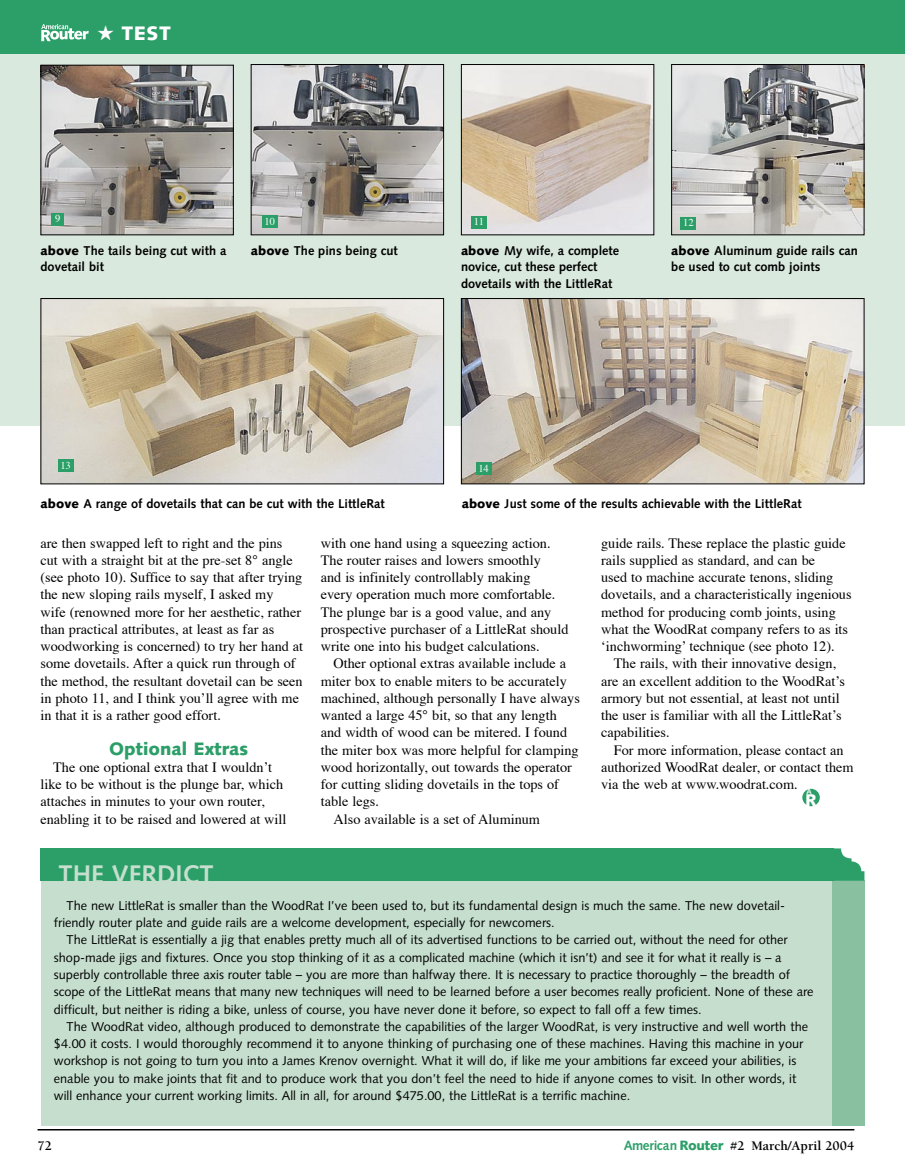
<style>
.page{position:relative;width:905px;height:1175px;background:#fff}
.page>*{position:absolute;margin:0;border:0;box-sizing:border-box;transform-origin:0 0}
.box_heading{font:700 25.5px "Syntax";color:#c6dece}
.t1{font:900 19.5px "Syntax";color:#fff}
.copy_indent{font:900 18px "Syntax";color:#2c9f69}
.t2{font:900 16.95px "Syntax";color:#fff}
.copy_indent-2{font:14.25px/17.2px "Times";color:#000}
.t3{font:700 13.5px "Berkeley";color:#000}
.copy_indent-3{font:12.75px/17.2px "Syntax";color:#000}
.Captions{font:700 12.75px/16.5px "Syntax";color:#000}
.t4{font:10.5px "Times";color:#fff}
.t5{font:700 7.8px "Syntax";color:#fff}
.s1{font-weight:900}
.s2{font-family:"Syntax";color:#2c9f69}
.s3{font-family:"Syntax";font-weight:900;color:#2c9f69}
</style>
<div class="page">
<hr style="left:38px;top:1129px;width:816px;height:1px;background:#000">
<div style="left:0;top:45px;width:904px;height:381px;background:#dae9de"></div>
<div style="left:41px;top:879px;width:803px;height:246px;background:#c6dece"></div>
<div style="left:832px;top:880px;width:32px;height:245px;background:#89c0a0"></div>
<div style="left:40px;top:848px;width:794px;height:32px;background:#2c9f69"></div>
<svg style="left:834px;top:848px;width:30px;height:32px"></svg>
<div style="left:0;top:0;width:904px;height:54px;background:#2c9f69"></div>
<svg style="left:41px;top:24px;width:48px;height:17px"></svg>
<img style="left:43px;top:67px;width:189px;height:166px">
<div style="left:41px;top:65px;width:193px;height:170px;border:1px solid #000"></div>
<img style="left:253px;top:66px;width:189px;height:167px">
<div style="left:251px;top:64px;width:193px;height:171px;border:1px solid #000"></div>
<img style="left:463px;top:66px;width:189px;height:167px">
<div style="left:461px;top:64px;width:193px;height:171px;border:1px solid #000"></div>
<img style="left:673px;top:66px;width:189px;height:167px">
<div style="left:671px;top:64px;width:193px;height:171px;border:1px solid #000"></div>
<div style="left:51px;top:213px;width:13px;height:12px;background:#2c9f69"></div>
<div style="left:262px;top:215px;width:15px;height:13px;background:#2c9f69"></div>
<div style="left:471px;top:216px;width:16px;height:12px;background:#2c9f69"></div>
<div style="left:680px;top:217px;width:16px;height:13px;background:#2c9f69"></div>
<img style="left:42px;top:300px;width:400px;height:182px">
<div style="left:40px;top:298px;width:404px;height:186px;border:1px solid #000"></div>
<img style="left:463px;top:300px;width:399px;height:182px">
<div style="left:461px;top:298px;width:403px;height:186px;border:1px solid #000"></div>
<div style="left:58px;top:459px;width:15px;height:13px;background:#2c9f69"></div>
<div style="left:476px;top:462px;width:15px;height:13px;background:#2c9f69"></div>
<div style="left:802px;top:788px;width:17px;height:18px;background:#2c9f69;border-radius:50%"></div>
<p class="t1" style="left:97px;top:22px;width:75px">★ TEST</p>
<p class="t4" style="left:55px;top:212px;width:7px">9</p>
<p class="t4" style="left:264px;top:214px;width:12px">10</p>
<p class="t4" style="left:474px;top:215px;width:12px">11</p>
<p class="t4" style="left:683px;top:216px;width:12px">12</p>
<p class="Captions" style="left:40px;top:242px;width:187px"><span class="s1">above</span> The tails being cut with a dovetail bit</p>
<p class="Captions" style="left:251px;top:242px;width:148px"><span class="s1">above</span> The pins being cut</p>
<p class="Captions" style="left:461px;top:242px;width:160px"><span class="s1">above</span> My wife, a complete novice, cut these perfect dovetails with the LittleRat</p>
<p class="Captions" style="left:671px;top:242px;width:188px"><span class="s1">above</span> Aluminum guide rails can be used to cut comb joints</p>
<p class="t4" style="left:60px;top:458px;width:12px">13</p>
<p class="t4" style="left:478px;top:461px;width:12px">14</p>
<p class="Captions" style="left:40px;top:496px;width:346px"><span class="s1">above</span> A range of dovetails that can be cut with the LittleRat</p>
<p class="Captions" style="left:461px;top:496px;width:341px"><span class="s1">above</span> Just some of the results achievable with the LittleRat</p>
<p class="copy_indent-2" style="left:40px;top:535px;width:264px">are then swapped left to right and the pins cut with a straight bit at the pre-set 8° angle (see photo 10). Suffice to say that after trying the new sloping rails myself, I asked my<br>wife (renowned more for her aesthetic, rather than practical attributes, at least as far as woodworking is concerned) to try her hand at some dovetails. After a quick run through of the method, the resultant dovetail can be seen in photo 11, and I think youʼll agree with me in that it is a rather good effort.</p>
<p class="copy_indent" style="left:109px;top:737px;width:141px">Optional Extras</p>
<p class="copy_indent-2" style="left:40px;top:759px;width:247px;text-indent:13px">The one optional extra that I wouldnʼt like to be without is the plunge bar, which attaches in minutes to your own router, enabling it to be raised and lowered at will</p>
<p class="copy_indent-2" style="left:321px;top:535px;width:249px">with one hand using a squeezing action.<br>The router raises and lowers smoothly<br>and is infinitely controllably making<br>every operation much more comfortable.<br>The plunge bar is a good value, and any prospective purchaser of a LittleRat should write one into his budget calculations.</p>
<p class="copy_indent-2" style="left:321px;top:656px;width:260px;text-indent:13px">Other optional extras available include a miter box to enable miters to be accurately machined, although personally I have always wanted a large 45° bit, so that any length and width of wood can be mitered. I found the miter box was more helpful for clamping wood horizontally, out towards the operator for cutting sliding dovetails in the tops of table legs.</p>
<p class="copy_indent-2" style="left:333px;top:811px;width:208px">Also available is a set of Aluminum</p>
<p class="copy_indent-2" style="left:601px;top:535px;width:252px">guide rails. These replace the plastic guide rails supplied as standard, and can be<br>used to machine accurate tenons, sliding dovetails, and a characteristically ingenious method for producing comb joints, using what the WoodRat company refers to as its ʻinchwormingʼ technique (see photo 12).</p>
<p class="copy_indent-2" style="left:601px;top:656px;width:245px;text-indent:13px">The rails, with their innovative design, are an excellent addition to the WoodRatʼs armory but not essential, at least not until the user is familiar with all the LittleRatʼs capabilities.</p>
<p class="copy_indent-2" style="left:601px;top:742px;width:254px;text-indent:13px">For more information, please contact an authorized WoodRat dealer, or contact them via the web at www.woodrat.com.</p>
<p class="t2" style="left:805px;top:790px;width:13px">R</p>
<p class="t5" style="left:806px;top:786px;width:7px">A</p>
<p class="box_heading" style="left:58px;top:859px;width:157px">THE VERDICT</p>
<p class="copy_indent-3" style="left:54px;top:897px;width:732px;text-indent:13px">The new LittleRat is smaller than the WoodRat I’ve been used to, but its fundamental design is much the same. The new dovetail&shy;friendly router plate and guide rails are a welcome development, especially for newcomers.</p>
<p class="copy_indent-3" style="left:54px;top:931px;width:761px;text-indent:13px">The LittleRat is essentially a jig that enables pretty much all of its advertised functions to be carried out, without the need for other shop-made jigs and fixtures. Once you stop thinking of it as a complicated machine (which it isn’t) and see it for what it really is – a superbly controllable three axis router table – you are more than halfway there. It is necessary to practice thoroughly – the breadth of scope of the LittleRat means that many new techniques will need to be learned before a user becomes really proficient. None of these are difficult, but neither is riding a bike, unless of course, you have never done it before, so expect to fall off a few times.</p>
<p class="copy_indent-3" style="left:54px;top:1017px;width:755px;text-indent:13px">The WoodRat video, although produced to demonstrate the capabilities of the larger WoodRat, is very instructive and well worth the $4.00 it costs. I would thoroughly recommend it to anyone thinking of purchasing one of these machines. Having this machine in your workshop is not going to turn you into a James Krenov overnight. What it will do, if like me your ambitions far exceed your abilities, is enable you to make joints that fit and to produce work that you don’t feel the need to hide if anyone comes to visit. In other words, it will enhance your current working limits. All in all, for around $475.00, the LittleRat is a terrific machine.</p>
<p class="t3" style="left:38px;top:1138px;width:16px">72</p>
<p class="t3" style="left:623px;top:1138px;width:232px"><span class="s2">American</span> <span class="s3">Router</span> #2 March/April 2004</p>
</div>
